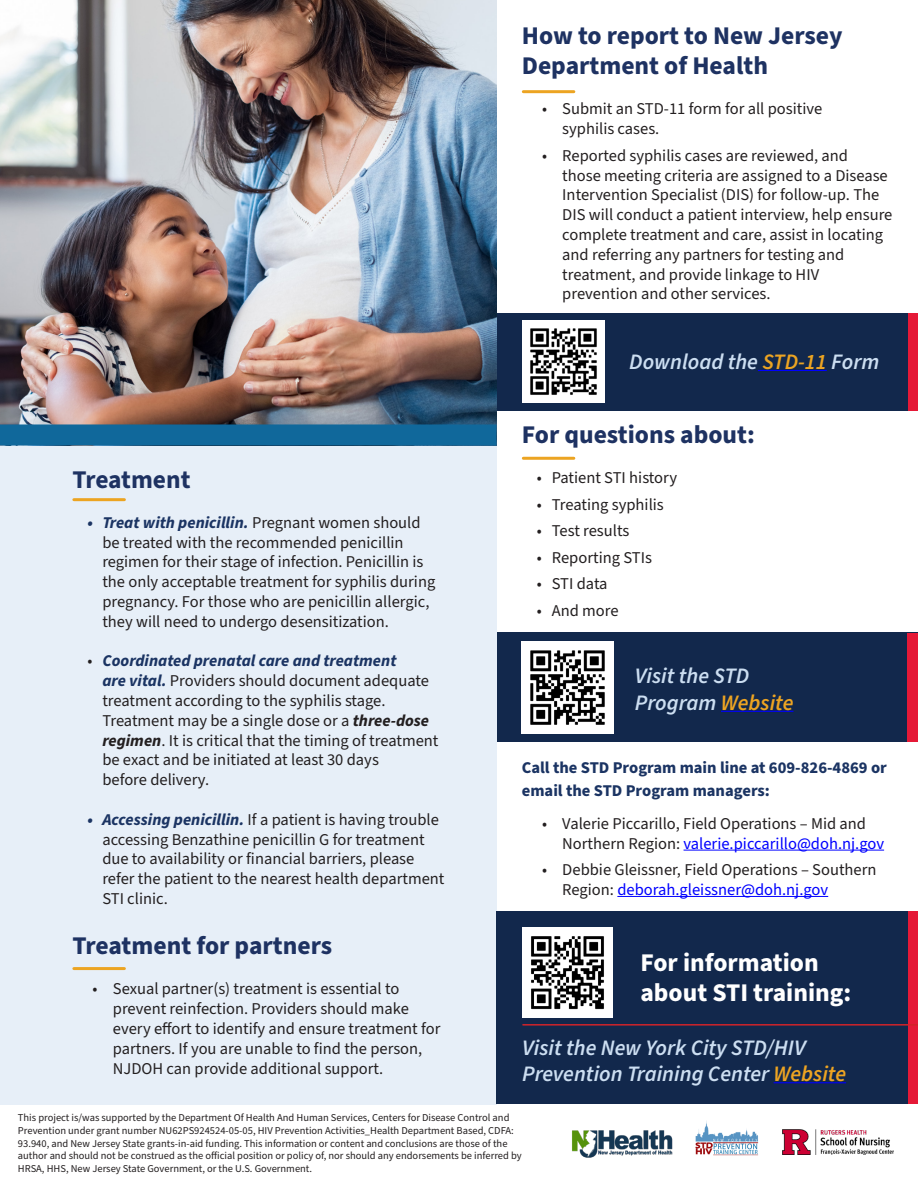
<style>
.page{position:relative;width:918px;height:1188px;background:#fff}
.page>*{position:absolute;margin:0;border:0;box-sizing:border-box;transform-origin:0 0}
.t1{font:700 25.5px/30.6px "Source Sans Pro";color:#1e3262}
.t2{font:700 25.5px/30.6px "Source Sans Pro";color:#fff}
.t3{font:700 25.5px "Source Sans 3";letter-spacing:-.005em;color:#1e3262}
.t4{font:italic 600 22.05px/26.4px "Source Sans Pro";color:#ccdef1}
.t5{font:16.5px/19.8px "Source Sans 3";color:#231f20}
.t6{font:16.5px/19.8px "Source Sans Pro";color:#231f20}
.t7{font:700 16.5px/22.5px "Source Sans Pro";color:#1b3463}
.t8{font:10.5px/12.6px "Source Sans Pro";color:#231f20}
.s1{font-family:"Source Sans Pro";font-weight:700;font-style:italic;color:#1b3463}
.s2{font-family:"Source Sans 3"}
.s3{font-weight:700;font-style:italic;color:#1b3463}
.s4{font-weight:700;font-style:italic}
.s5{color:#eca422}
.s6{color:#eda422}
.s7{color:#00f}
</style>
<div class="page">
<img style="left:0;top:0;width:496px;height:424px">
<hr style="left:684px;top:850px;width:200px;height:1px;background:#00f">
<hr style="left:617px;top:896px;width:211px;height:1px;background:#00f">
<div style="left:0;top:436px;width:496px;height:668px;background:#e7eff8"></div>
<div style="left:496px;top:912px;width:422px;height:192px;background:#12284c"></div>
<div style="left:908px;top:912px;width:10px;height:192px;background:#e51937"></div>
<hr style="left:774px;top:1082px;width:72px;height:1px;background:#00f">
<img style="left:522px;top:927px;width:90px;height:90px">
<hr style="left:523px;top:1024px;width:395px;height:2px;background:#d1232a">
<div style="left:498px;top:633px;width:420px;height:109px;background:#12284c"></div>
<div style="left:908px;top:633px;width:10px;height:109px;background:#e51937"></div>
<img style="left:522px;top:642px;width:92px;height:92px">
<hr style="left:721px;top:711px;width:72px;height:1px;background:#00f">
<div style="left:498px;top:314px;width:420px;height:97px;background:#12284c"></div>
<hr style="left:758px;top:370px;width:69px;height:1px;background:#00f">
<div style="left:908px;top:313px;width:10px;height:98px;background:#e51937"></div>
<img style="left:523px;top:320px;width:82px;height:83px">
<img style="left:572px;top:1130px;width:101px;height:28px">
<img style="left:696px;top:1121px;width:62px;height:34px">
<img style="left:783px;top:1129px;width:111px;height:25px">
<hr style="left:74px;top:498px;width:50px;height:3px;background:#eca422">
<hr style="left:523px;top:457px;width:51px;height:3px;background:#eca422">
<hr style="left:523px;top:90px;width:51px;height:3px;background:#eca422">
<hr style="left:74px;top:967px;width:50px;height:3px;background:#eca422">
<div style="left:0;top:424px;width:496px;height:21px;background:#10689b"></div>
<p class="t1" style="left:522px;top:21px;width:322px">How to report to New Jersey<br>Department of Health</p>
<p class="t5" style="left:562px;top:99px;width:261px;text-indent:-20px">• Submit an STD-11 form for all positive syphilis cases.</p>
<p class="t5" style="left:562px;top:145px;width:332px;text-indent:-20px">• Reported syphilis cases are reviewed, and<br>those meeting criteria are assigned to a Disease Intervention Specialist (DIS) for follow-up. The DIS will conduct a patient interview, help ensure complete treatment and care, assist in locating and referring any partners for testing and treatment, and provide linkage to HIV prevention and other services.</p>
<p class="t3" style="left:72px;top:463px;width:120px">Treatment</p>
<p class="t5" style="left:102px;top:512px;width:334px;text-indent:-15px"><span class="s1">• Treat with penicillin.</span> Pregnant women should be treated with the recommended penicillin regimen for their stage of infection. Penicillin is the only acceptable treatment for syphilis during pregnancy. For those who are penicillin allergic, they will need to undergo desensitization.</p>
<p class="t6" style="left:102px;top:652px;width:338px;text-indent:-15px"><span class="s2">•</span> <span class="s3">Coordinated prenatal care and treatment<br>are vital.</span> Providers should document adequate treatment according to the syphilis stage.<br>Treatment may be a single dose or a <span class="s4">three-dose regimen</span>. It is critical that the timing of treatment be exact and be initiated at least 30 days<br>before delivery.</p>
<p class="t5" style="left:102px;top:809px;width:344px;text-indent:-15px"><span class="s1">• Accessing penicillin.</span> If a patient is having trouble accessing Benzathine penicillin G for treatment due to availability or financial barriers, please refer the patient to the nearest health department STI clinic.</p>
<p class="t1" style="left:72px;top:931px;width:261px">Treatment for partners</p>
<p class="t5" style="left:113px;top:979px;width:329px;text-indent:-20px">• Sexual partner(s) treatment is essential to prevent reinfection. Providers should make every effort to identify and ensure treatment for partners. If you are unable to find the person, NJDOH can provide additional support.</p>
<p class="t4" style="left:629px;top:349px;width:252px">Download the <span class="s5">STD-11</span> Form</p>
<p class="t1" style="left:522px;top:420px;width:235px">For questions about:</p>
<p class="t6" style="left:537px;top:468px;width:142px">• Patient STI history</p>
<p class="t6" style="left:537px;top:495px;width:129px">• Treating syphilis</p>
<p class="t6" style="left:537px;top:521px;width:94px">• Test results</p>
<p class="t6" style="left:537px;top:548px;width:117px">• Reporting STIs</p>
<p class="t6" style="left:537px;top:574px;width:72px">• STI data</p>
<p class="t6" style="left:537px;top:601px;width:83px">• And more</p>
<p class="t4" style="left:635px;top:663px;width:160px">Visit the STD<br>Program <span class="s6">Website</span></p>
<p class="t7" style="left:522px;top:757px;width:367px">Call the STD Program main line at 609-826-4869 or email the STD Program managers:</p>
<p class="t6" style="left:562px;top:814px;width:323px;text-indent:-20px">• Valerie Piccarillo, Field Operations – Mid and<br>Northern Region: <span class="s7">valerie.piccarillo@doh.nj.gov</span></p>
<p class="t6" style="left:562px;top:861px;width:316px;text-indent:-20px">• Debbie Gleissner, Field Operations – Southern<br>Region: <span class="s7">deborah.gleissner@doh.nj.gov</span></p>
<p class="t2" style="left:640px;top:948px;width:212px">For information about STI training:</p>
<p class="t4" style="left:522px;top:1035px;width:325px">Visit the New York City STD/HIV<br>Prevention Training Center <span class="s6">Website</span></p>
<p class="t8" style="left:18px;top:1112px;width:505px">This project is/was supported by the Department Of Health And Human Services, Centers for Disease Control and Prevention under grant number NU62PS924524-05-05, HIV Prevention Activities_Health Department Based, CDFA:<br>93.940, and New Jersey State grants-in-aid funding. This information or content and conclusions are those of the author and should not be construed as the official position or policy of, nor should any endorsements be inferred by HRSA, HHS, New Jersey State Government, or the U.S. Government.</p>
</div>
